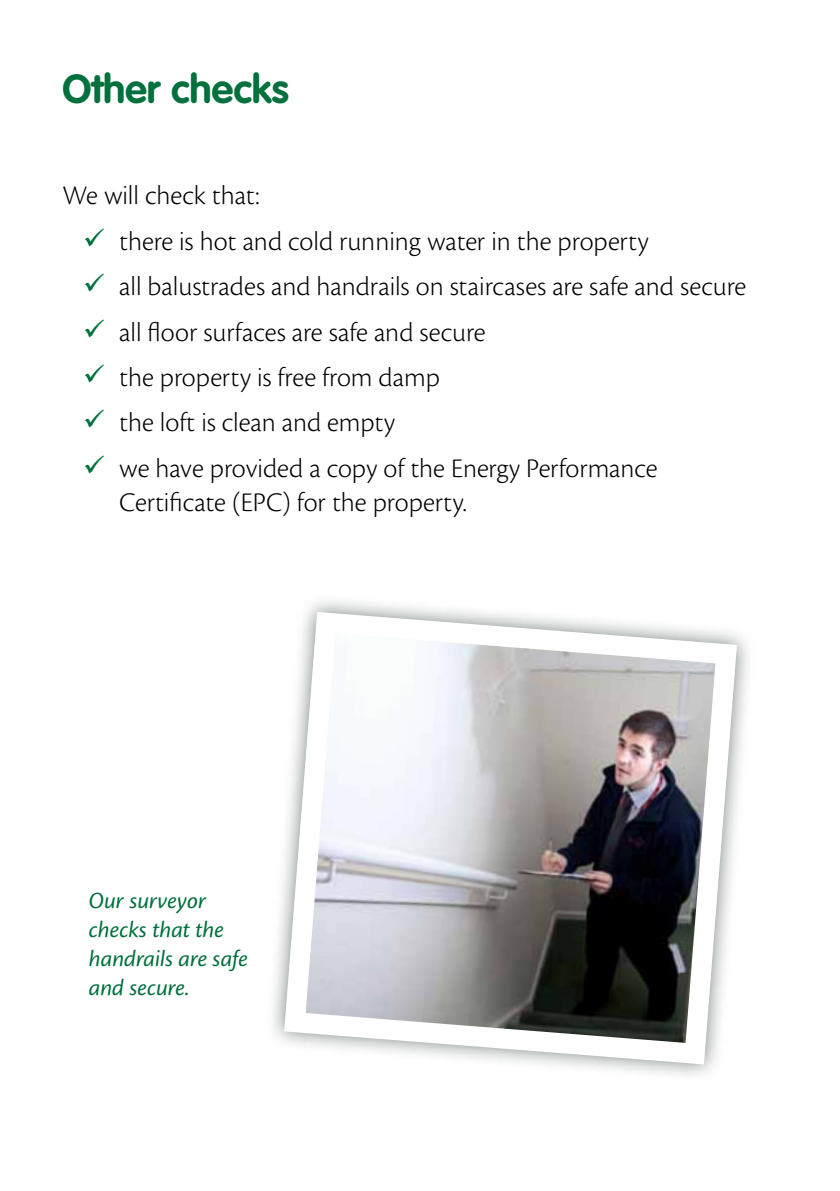
<style>
.page{position:relative;width:840px;height:1191px;background:#fff}
.page>*{position:absolute;margin:0;border:0;box-sizing:border-box;transform-origin:0 0}
.t1{font:700 40px "VAG Rounded Std";color:#00703c}
.t2{font:300 28px/45.4px "Cronos Pro";color:#000}
.t3{font:italic 24px/28.8px "Cronos Pro";letter-spacing:-.005em;color:#00703c}
</style>
<div class="page">
<svg style="left:273px;top:601px;width:474px;height:474px"></svg>
<h1 class="t1" style="left:62px;top:65px;width:228px">Other checks</h1>
<p class="t2" style="left:119px;top:173px;width:628px;text-indent:-57px">We will check that:<br>there is hot and cold running water in the property<br>all balustrades and handrails on staircases are safe and secure all floor surfaces are safe and secure<br>the property is free from damp<br>the loft is clean and empty<br>we have provided a copy of the Energy Performance</p>
<p class="t2" style="left:119px;top:479px;width:349px">Certificate (EPC) for the property.</p>
<p class="t3" style="left:89px;top:886px;width:160px">Our surveyor checks that the handrails are safe and secure.</p>
</div>
